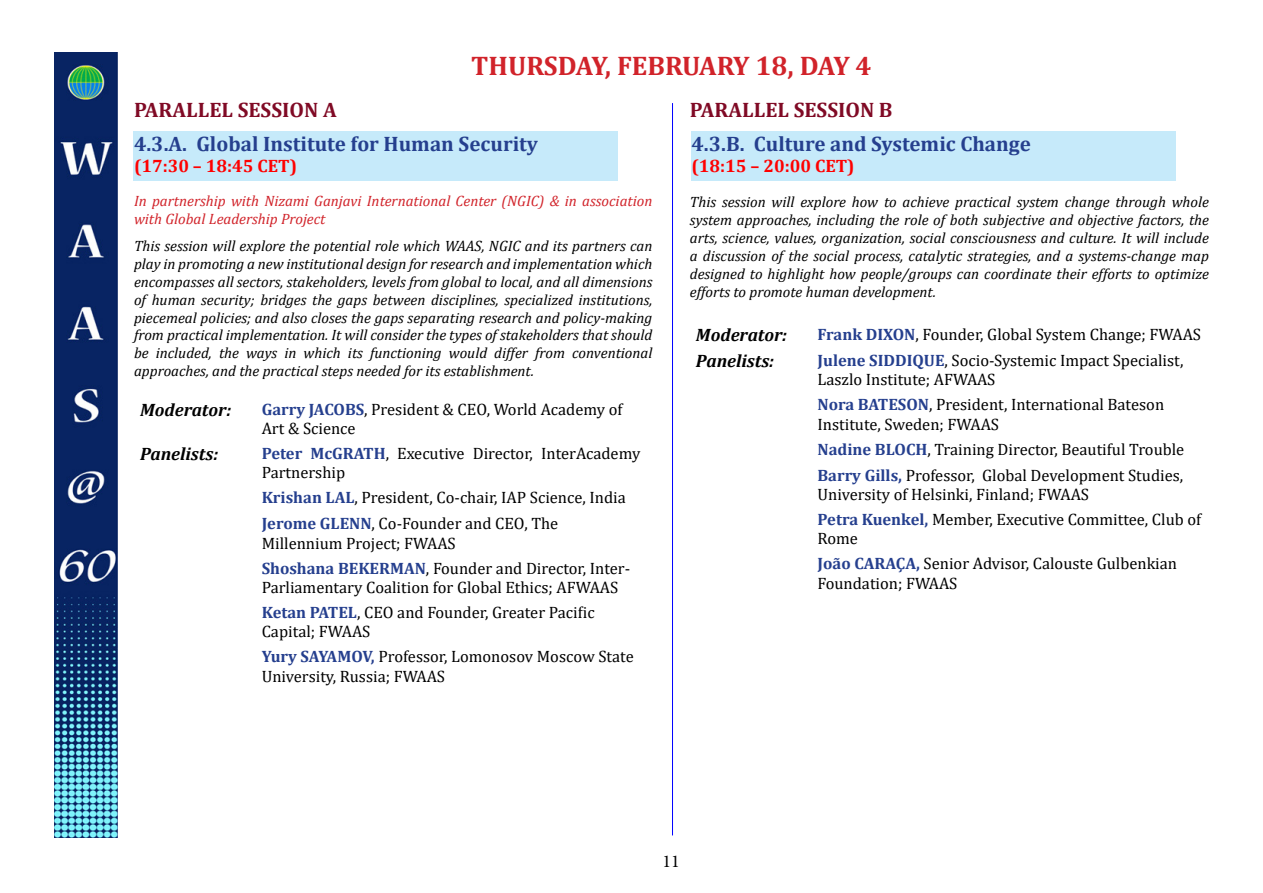
<style>
.page{position:relative;width:1263px;height:893px;background:#fff}
.page>*{position:absolute;margin:0;border:0;box-sizing:border-box;transform-origin:0 0}
.t1{font:700 27px "Cambria";color:#d1232a}
.t2{font:700 21px "Cambria";color:#253f8e}
.t3{font:700 21px "Cambria";color:#800a25}
.t4{font:italic 700 18px "Cambria";color:#000}
.t5{font:700 18px "Cambria";color:#f00}
.t6{font:18px "Minion Pro";color:#000}
.t7{font:16.5px/24.9px "Cambria";color:#000}
.t8{font:italic 15px/17.9px "Cambria";color:#000;text-align:justify}
.t9{font:italic 15px/17.9px "Cambria";color:#d1232a}
.s1{font-weight:700;color:#253f8e}
</style>
<div class="page">
<img style="left:54px;top:53px;width:63px;height:784px">
<div style="left:133px;top:131px;width:485px;height:50px;background:#c6eafa"></div>
<div style="left:691px;top:131px;width:485px;height:50px;background:#c6eafa"></div>
<hr style="left:672px;top:103px;width:1px;height:732px;background:#00f">
<h2 class="t3" style="left:134px;top:95px;width:204px">PARALLEL SESSION A</h2>
<h1 class="t1" style="left:471px;top:47px;width:402px">THURSDAY, FEBRUARY 18, DAY 4</h1>
<h2 class="t3" style="left:690px;top:95px;width:204px">PARALLEL SESSION B</h2>
<h2 class="t2" style="left:134px;top:129px;width:406px">4.3.A. Global Institute for Human Security</h2>
<p class="t5" style="left:134px;top:153px;width:165px">(17:30 – 18:45 CET)</p>
<p class="t9" style="left:134px;top:192px;width:520px">In partnership with Nizami Ganjavi International Center (NGIC) &amp; in association with Global Leadership Project</p>
<p class="t8" style="left:134px;top:236px;width:520px">This session will explore the potential role which WAAS, NGIC and its partners can play in promoting a new institutional design for research and implementation which encompasses all sectors, stakeholders, levels from global to local, and all dimensions of human security; bridges the gaps between disciplines, specialized institutions, piecemeal policies; and also closes the gaps separating research and policy-making from practical implementation. It will consider the types of stakeholders that should be included, the ways in which its functioning would differ from conventional approaches, and the practical steps needed for its establishment.</p>
<p class="t4" style="left:140px;top:397px;width:93px">Moderator:</p>
<p class="t7" style="left:262px;top:399px;width:362px;line-height:19.5px"><span class="s1">Garry JACOBS</span>, President &amp; CEO, World Academy of<br>Art &amp; Science</p>
<p class="t4" style="left:140px;top:441px;width:80px">Panelists:</p>
<p class="t7" style="left:262px;top:443px;width:380px;line-height:19.5px"><span class="s1">Peter McGRATH</span>, Executive Director, InterAcademy<br>Partnership</p>
<p class="t7" style="left:262px;top:485px;width:366px;line-height:26px"><span class="s1">Krishan LAL</span>, President, Co-chair, IAP Science, India<br><span class="s1">Jerome GLENN</span>, Co-Founder and CEO, The</p>
<p class="t7" style="left:262px;top:531px;width:370px">Millennium Project; FWAAS<br><span class="s1">Shoshana BEKERMAN</span>, Founder and Director, Inter-</p>
<p class="t7" style="left:262px;top:575px;width:358px">Parliamentary Coalition for Global Ethics; AFWAAS<br><span class="s1">Ketan PATEL</span>, CEO and Founder, Greater Pacific</p>
<p class="t7" style="left:262px;top:619px;width:374px">Capital; FWAAS<br><span class="s1">Yury SAYAMOV,</span> Professor, Lomonosov Moscow State</p>
<p class="t7" style="left:262px;top:664px;width:185px">University, Russia; FWAAS</p>
<h2 class="t2" style="left:691px;top:129px;width:341px">4.3.B. Culture and Systemic Change</h2>
<p class="t5" style="left:691px;top:153px;width:165px">(18:15 – 20:00 CET)</p>
<p class="t8" style="left:690px;top:192px;width:520px">This session will explore how to achieve practical system change through whole system approaches, including the role of both subjective and objective factors, the arts, science, values, organization, social consciousness and culture. It will include a discussion of the social process, catalytic strategies, and a systems-change map designed to highlight how people/groups can coordinate their efforts to optimize efforts to promote human development.</p>
<p class="t4" style="left:696px;top:322px;width:93px">Moderator:</p>
<p class="t7" style="left:817px;top:322px;width:385px"><span class="s1">Frank DIXON</span>, Founder, Global System Change; FWAAS</p>
<p class="t4" style="left:696px;top:348px;width:80px">Panelists:</p>
<p class="t7" style="left:817px;top:350px;width:367px;line-height:19.5px"><span class="s1">Julene SIDDIQUE</span>, Socio-Systemic Impact Specialist,<br>Laszlo Institute; AFWAAS</p>
<p class="t7" style="left:817px;top:395px;width:348px;line-height:19.5px"><span class="s1">Nora BATESON</span>, President, International Bateson<br>Institute, Sweden; FWAAS</p>
<p class="t7" style="left:817px;top:436px;width:368px;line-height:26px"><span class="s1">Nadine BLOCH</span>, Training Director, Beautiful Trouble<br><span class="s1">Barry Gills,</span> Professor, Global Development Studies,</p>
<p class="t7" style="left:817px;top:482px;width:385px">University of Helsinki, Finland; FWAAS<br><span class="s1">Petra Kuenkel,</span> Member, Executive Committee, Club of</p>
<p class="t7" style="left:817px;top:526px;width:361px">Rome<br><span class="s1">João CARAÇA,</span> Senior Advisor, Calouste Gulbenkian</p>
<p class="t7" style="left:817px;top:571px;width:141px">Foundation; FWAAS</p>
<p class="t6" style="left:662px;top:849px;width:19px">11</p>
</div>
